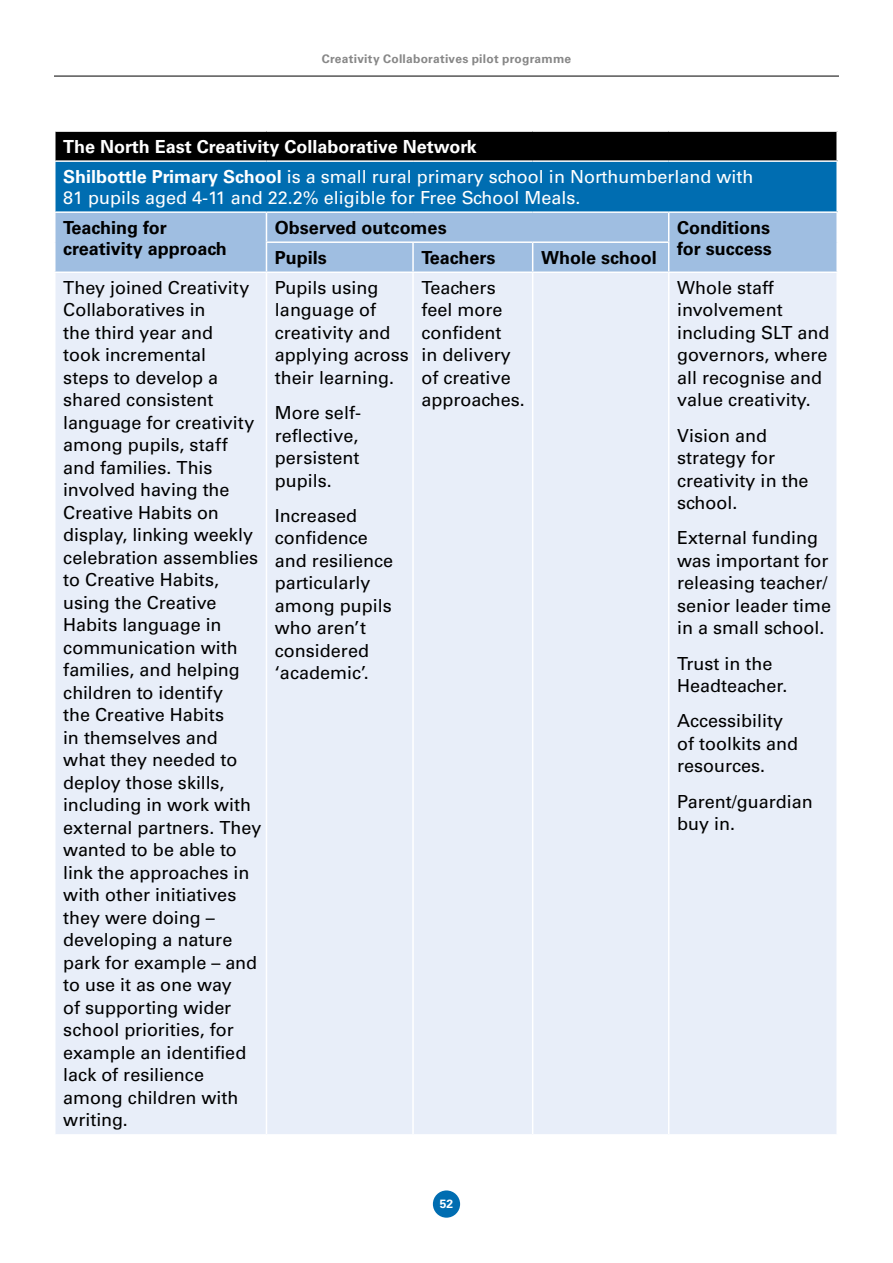
<style>
.page{position:relative;width:893px;height:1263px;background:#fff}
.page>*{position:absolute;margin:0;border:0;box-sizing:border-box;transform-origin:0 0}
.t1{font:18px/22.5px "Univers LT Std";color:#000}
.t2{font:18px/21px "Univers LT Std";color:#fff}
.t3{font:700 18px/21px "Univers LT Std";color:#000}
.t4{font:700 18px "Univers LT Std";color:#fff}
.t5{font:700 12px "Univers LT Std";letter-spacing:.02em;color:#878787}
.t6{font:700 12px "Univers LT Std";color:#fff}
.s1{font-weight:700}
</style>
<div class="page">
<hr style="left:54px;top:76px;width:785px;height:1px;background:#000">
<div style="left:433px;top:1190px;width:27px;height:28px;background:#006db1;border-radius:50%"></div>
<div style="left:55px;top:131px;width:782px;height:30px;background:#000"></div>
<div style="left:55px;top:161px;width:782px;height:51px;background:#006db1"></div>
<div style="left:56px;top:213px;width:780px;height:58px;background:#9fbee1"></div>
<div style="left:56px;top:273px;width:780px;height:861px;background:#e8eef9"></div>
<hr style="left:54px;top:130px;width:212px;height:2px;background:#fff">
<hr style="left:54px;top:132px;width:2px;height:28px;background:#fff">
<hr style="left:266px;top:130px;width:147px;height:2px;background:#fff">
<hr style="left:413px;top:130px;width:120px;height:2px;background:#fff">
<hr style="left:533px;top:130px;width:136px;height:2px;background:#fff">
<hr style="left:669px;top:130px;width:169px;height:2px;background:#fff">
<hr style="left:836px;top:132px;width:2px;height:28px;background:#fff">
<hr style="left:54px;top:160px;width:212px;height:2px;background:#fff">
<hr style="left:54px;top:162px;width:2px;height:49px;background:#fff">
<hr style="left:266px;top:160px;width:147px;height:2px;background:#fff">
<hr style="left:413px;top:160px;width:120px;height:2px;background:#fff">
<hr style="left:533px;top:160px;width:136px;height:2px;background:#fff">
<hr style="left:669px;top:160px;width:169px;height:2px;background:#fff">
<hr style="left:836px;top:162px;width:2px;height:49px;background:#fff">
<hr style="left:54px;top:211px;width:212px;height:2px;background:#fff">
<hr style="left:266px;top:211px;width:147px;height:2px;background:#fff">
<hr style="left:413px;top:211px;width:120px;height:2px;background:#fff">
<hr style="left:533px;top:211px;width:136px;height:2px;background:#fff">
<hr style="left:669px;top:211px;width:169px;height:2px;background:#fff">
<hr style="left:266px;top:241px;width:147px;height:2px;background:#fff">
<svg style="left:266px;top:213px;width:1px;height:58px"></svg>
<hr style="left:413px;top:241px;width:120px;height:2px;background:#fff">
<hr style="left:412px;top:243px;width:2px;height:28px;background:#fff">
<hr style="left:533px;top:241px;width:136px;height:2px;background:#fff">
<svg style="left:532px;top:243px;width:1px;height:28px"></svg>
<svg style="left:668px;top:213px;width:1px;height:58px"></svg>
<hr style="left:266px;top:273px;width:1px;height:861px;background:#fff">
<hr style="left:412px;top:273px;width:2px;height:861px;background:#fff">
<hr style="left:532px;top:273px;width:1px;height:861px;background:#fff">
<hr style="left:668px;top:273px;width:1px;height:861px;background:#fff">
<p class="t5" style="left:322px;top:51px;width:251px">Creativity Collaboratives pilot programme</p>
<h1 class="t4" style="left:63px;top:136px;width:415px">The North East Creativity Collaborative Network</h1>
<h1 class="t2" style="left:63px;top:166px;width:692px"><span class="s1">Shilbottle Primary School</span> is a small rural primary school in Northumberland with<br>81 pupils aged 4-11 and 22.2% eligible for Free School Meals.</h1>
<h1 class="t3" style="left:63px;top:217px;width:165px">Teaching for creativity approach</h1>
<h1 class="t3" style="left:275px;top:217px;width:173px">Observed outcomes</h1>
<h1 class="t3" style="left:677px;top:217px;width:96px">Conditions for success</h1>
<h1 class="t3" style="left:275px;top:247px;width:54px">Pupils</h1>
<h1 class="t3" style="left:422px;top:247px;width:75px">Teachers</h1>
<h1 class="t3" style="left:541px;top:247px;width:117px">Whole school</h1>
<h1 class="t1" style="left:63px;top:276px;width:200px">They joined Creativity<br>Collaboratives in<br>the third year and<br>took incremental<br>steps to develop a shared consistent language for creativity among pupils, staff and families. This involved having the<br>Creative Habits on display, linking weekly celebration assemblies to Creative Habits, using the Creative<br>Habits language in communication with families, and helping children to identify<br>the Creative Habits<br>in themselves and what they needed to deploy those skills, including in work with external partners. They wanted to be able to link the approaches in with other initiatives they were doing – developing a nature park for example – and to use it as one way<br>of supporting wider school priorities, for example an identified lack of resilience among children with writing.</h1>
<h1 class="t1" style="left:275px;top:276px;width:135px">Pupils using language of creativity and applying across their learning.</h1>
<h1 class="t1" style="left:275px;top:402px;width:88px">More self&shy;reflective, persistent pupils.</h1>
<h1 class="t1" style="left:275px;top:504px;width:120px">Increased confidence and resilience particularly among pupils who aren’t considered ‘academic’.</h1>
<h1 class="t1" style="left:422px;top:276px;width:105px">Teachers feel more confident<br>in delivery of creative approaches.</h1>
<h1 class="t1" style="left:677px;top:276px;width:154px">Whole staff involvement including SLT and governors, where all recognise and value creativity.</h1>
<h1 class="t1" style="left:677px;top:424px;width:133px">Vision and strategy for creativity in the school.</h1>
<h1 class="t1" style="left:677px;top:527px;width:156px">External funding was important for releasing teacher/ senior leader time in a small school.</h1>
<h1 class="t1" style="left:677px;top:652px;width:112px">Trust in the<br>Headteacher.</h1>
<h1 class="t1" style="left:677px;top:710px;width:122px">Accessibility of toolkits and resources.</h1>
<h1 class="t1" style="left:677px;top:790px;width:137px">Parent/guardian buy in.</h1>
<p class="t6" style="left:440px;top:1196px;width:15px">52</p>
</div>
